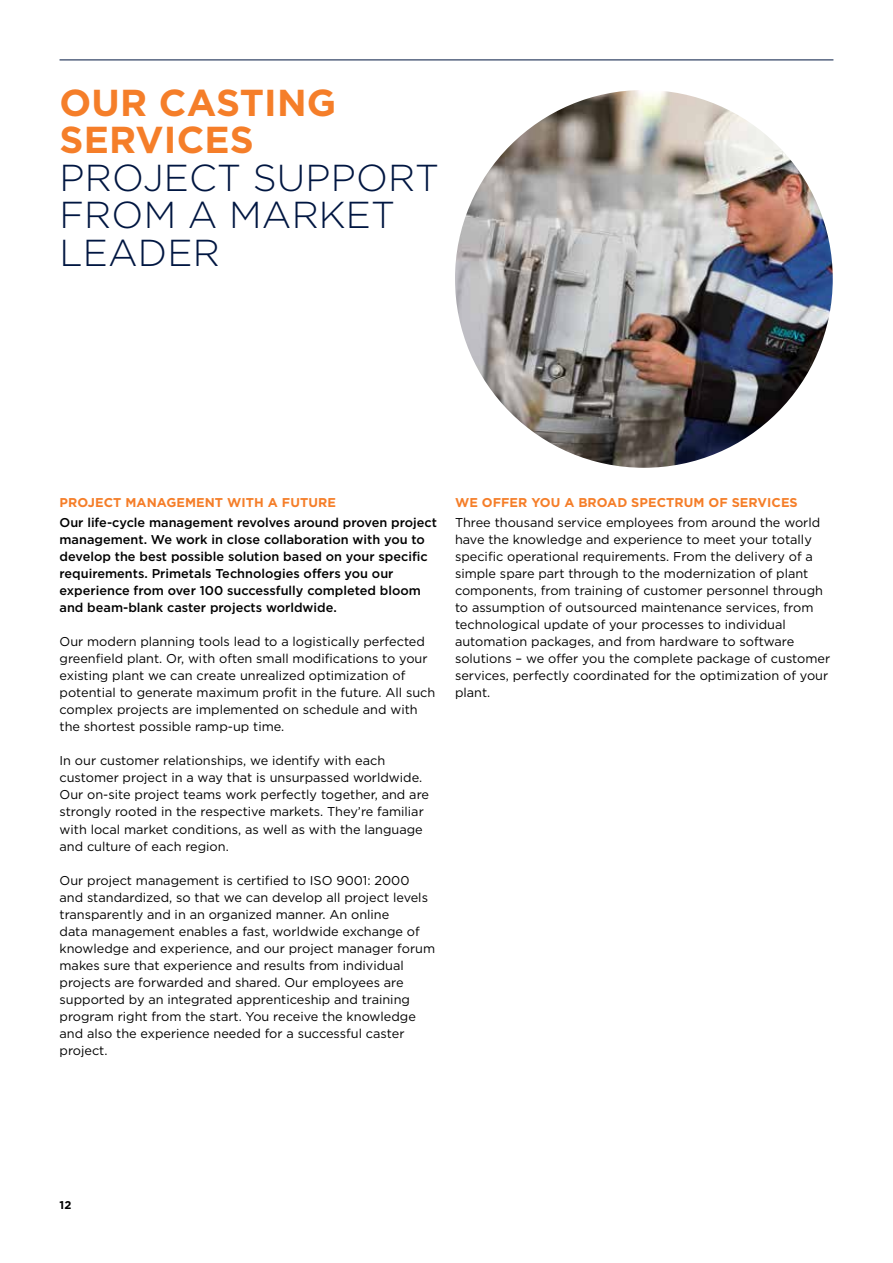
<style>
.page{position:relative;width:893px;height:1263px;background:#fff}
.page>*{position:absolute;margin:0;border:0;box-sizing:border-box;transform-origin:0 0}
.t1{font:300 37.5px/37.5px "Gotham";letter-spacing:.005em;color:#001641}
.t2{font:700 37.5px/37.5px "Gotham";letter-spacing:.005em;color:#f57e29}
.t3{font:12.75px/17px "Gotham";color:#000}
.t4{font:500 12.75px/17px "Gotham";color:#000}
.t5{font:700 12.75px "Gotham";letter-spacing:.005em;color:#f57e29}
.t6{font:700 11.25px "Gotham";color:#000}
</style>
<div class="page">
<hr style="left:60px;top:60px;width:773px;height:1px;background:#001641">
<img style="left:455px;top:90px;width:378px;height:378px;border-radius:189px">
<h1 class="t2" style="left:60px;top:84px;width:278px">OUR CASTING<br>SERVICES</h1>
<h1 class="t1" style="left:60px;top:158px;width:381px">PROJECT SUPPORT<br>FROM A MARKET<br>LEADER</h1>
<p class="t5" style="left:60px;top:494px;width:278px">PROJECT MANAGEMENT WITH A FUTURE</p>
<p class="t4" style="left:60px;top:514px;width:379px">Our life-cycle management revolves around proven project management. We work in close collaboration with you to develop the best possible solution based on your specific requirements. Primetals Technologies offers you our experience from over 100 successfully completed bloom and beam-blank caster projects worldwide.</p>
<p class="t3" style="left:60px;top:633px;width:377px">Our modern planning tools lead to a logistically perfected greenfield plant. Or, with often small modifications to your existing plant we can create unrealized optimization of potential to generate maximum profit in the future. All such complex projects are implemented on schedule and with the shortest possible ramp-up time.</p>
<p class="t3" style="left:60px;top:752px;width:371px">In our customer relationships, we identify with each customer project in a way that is unsurpassed worldwide.<br>Our on-site project teams work perfectly together, and are strongly rooted in the respective markets. They’re familiar with local market conditions, as well as with the language and culture of each region.</p>
<p class="t3" style="left:60px;top:871px;width:377px">Our project management is certified to ISO 9001: 2000 and standardized, so that we can develop all project levels transparently and in an organized manner. An online<br>data management enables a fast, worldwide exchange of knowledge and experience, and our project manager forum makes sure that experience and results from individual projects are forwarded and shared. Our employees are supported by an integrated apprenticeship and training program right from the start. You receive the knowledge and also the experience needed for a successful caster project.</p>
<p class="t5" style="left:455px;top:494px;width:344px">WE OFFER YOU A BROAD SPECTRUM OF SERVICES</p>
<p class="t3" style="left:455px;top:514px;width:377px">Three thousand service employees from around the world have the knowledge and experience to meet your totally specific operational requirements. From the delivery of a simple spare part through to the modernization of plant components, from training of customer personnel through to assumption of outsourced maintenance services, from technological update of your processes to individual automation packages, and from hardware to software solutions – we offer you the complete package of customer services, perfectly coordinated for the optimization of your plant.</p>
<p class="t6" style="left:60px;top:1198px;width:13px">12</p>
</div>
